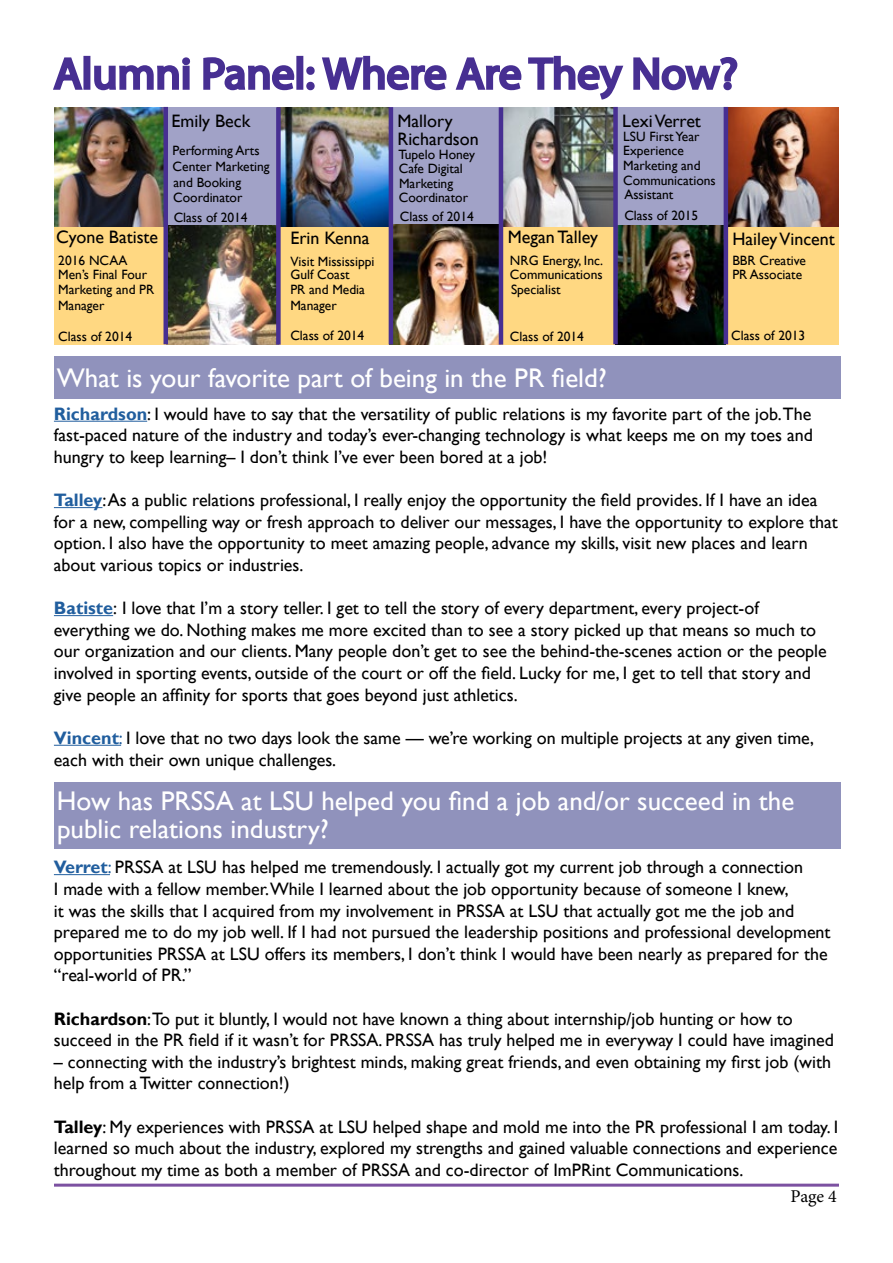
<style>
.page{position:relative;width:893px;height:1263px;background:#fff}
.page>*{position:absolute;margin:0;border:0;box-sizing:border-box;transform-origin:0 0}
.t1{font:43.5px "Myriad Pro";letter-spacing:.005em;color:#472f92;scale:1.04 1}
.t2{font:27px/28.2px "Gill Sans";color:#fff}
.t3{font:18px/21.6px "Gill Sans";color:#000}
.t4{font:18px "Minion Pro";color:#000}
.t5{font:13.5px/15.1px "Gill Sans";color:#000}
.s1{font-weight:700;color:#215e9e}
.s2{color:#215e9e}
.s3{font-weight:700}
</style>
<div class="page">
<div style="left:54px;top:107px;width:774px;height:118px;background:#a1a2c7"></div>
<div style="left:54px;top:226px;width:785px;height:119px;background:#ffd882"></div>
<hr style="left:54px;top:1183px;width:785px;height:3px;background:#7c51a1">
<svg style="left:53px;top:57px;width:30px;height:33px"></svg>
<div style="left:83px;top:56px;width:7px;height:34px;border:3px solid #472f92"></div>
<svg style="left:94px;top:57px;width:97px;height:34px"></svg>
<svg style="left:203px;top:57px;width:92px;height:34px"></svg>
<div style="left:296px;top:56px;width:7px;height:34px;border:3px solid #472f92"></div>
<svg style="left:306px;top:55px;width:318px;height:45px"></svg>
<svg style="left:633px;top:57px;width:105px;height:34px"></svg>
<img style="left:54px;top:107px;width:109px;height:120px">
<img style="left:167px;top:225px;width:109px;height:120px">
<img style="left:281px;top:107px;width:108px;height:120px">
<img style="left:389px;top:225px;width:110px;height:120px">
<img style="left:503px;top:107px;width:110px;height:120px">
<img style="left:618px;top:225px;width:106px;height:119px">
<img style="left:728px;top:107px;width:111px;height:120px">
<div style="left:163px;top:107px;width:5px;height:237px;background:#472f92"></div>
<div style="left:276px;top:107px;width:5px;height:238px;background:#472f92"></div>
<hr style="left:389px;top:107px;width:4px;height:237px;background:#472f92">
<hr style="left:499px;top:107px;width:4px;height:238px;background:#472f92">
<div style="left:613px;top:107px;width:5px;height:237px;background:#472f92"></div>
<hr style="left:724px;top:107px;width:4px;height:237px;background:#472f92">
<hr style="left:54px;top:421px;width:93px;height:1px;background:#215e9e">
<hr style="left:54px;top:507px;width:48px;height:1px;background:#215e9e">
<hr style="left:54px;top:615px;width:59px;height:1px;background:#215e9e">
<hr style="left:54px;top:745px;width:67px;height:1px;background:#215e9e">
<div style="left:54px;top:357px;width:786px;height:42px;background:#9092bc"></div>
<div style="left:54px;top:782px;width:786px;height:67px;background:#9092bc"></div>
<hr style="left:54px;top:874px;width:56px;height:1px;background:#215e9e">
<h1 class="t1" style="left:54px;top:47px;width:659px">Alumni Panel: Where Are They Now?</h1>
<p class="t3" style="left:172px;top:111px;width:80px">Emily Beck</p>
<p class="t5" style="left:173px;top:144px;width:98px">Performing Arts<br>Center Marketing</p>
<p class="t5" style="left:173px;top:190px;width:71px">Coordinator</p>
<p class="t5" style="left:174px;top:175px;width:69px">and Booking</p>
<p class="t5" style="left:174px;top:210px;width:76px">Class of 2014</p>
<p class="t3" style="left:397px;top:110px;width:57px">Mallory</p>
<p class="t3" style="left:397px;top:128px;width:83px">Richardson</p>
<p class="t5" style="left:398px;top:147px;width:78px;line-height:14.5px">Tupelo Honey<br>Cafe Digital<br>Marketing<br>Coordinator</p>
<p class="t5" style="left:400px;top:209px;width:76px">Class of 2014</p>
<p class="t3" style="left:622px;top:110px;width:80px">Lexi Verret</p>
<p class="t5" style="left:623px;top:129px;width:78px">LSU First Year</p>
<p class="t5" style="left:623px;top:143px;width:79px">Experience<br>Marketing and</p>
<p class="t5" style="left:624px;top:188px;width:51px">Assistant</p>
<p class="t5" style="left:623px;top:174px;width:94px">Communications</p>
<p class="t5" style="left:624px;top:208px;width:76px">Class of 2015</p>
<p class="t3" style="left:56px;top:227px;width:104px">Cyone Batiste</p>
<p class="t5" style="left:58px;top:254px;width:71px">2016 NCAA</p>
<p class="t5" style="left:58px;top:267px;width:98px">Men’s Final Four<br>Marketing and PR</p>
<p class="t3" style="left:290px;top:227px;width:81px">Erin Kenna</p>
<p class="t5" style="left:290px;top:254px;width:86px">Visit Mississippi</p>
<p class="t5" style="left:290px;top:267px;width:76px">Gulf Coast<br>PR and Media</p>
<p class="t3" style="left:508px;top:227px;width:92px">Megan Talley</p>
<p class="t5" style="left:510px;top:254px;width:95px">NRG Energy, Inc.</p>
<p class="t5" style="left:510px;top:267px;width:94px">Communications<br>Specialist</p>
<p class="t3" style="left:732px;top:228px;width:104px">Hailey Vincent</p>
<p class="t5" style="left:732px;top:253px;width:75px">BBR Creative</p>
<p class="t5" style="left:732px;top:267px;width:71px">PR Associate</p>
<p class="t5" style="left:58px;top:298px;width:48px">Manager</p>
<p class="t5" style="left:290px;top:298px;width:48px">Manager</p>
<p class="t5" style="left:58px;top:329px;width:76px">Class of 2014</p>
<p class="t5" style="left:290px;top:328px;width:76px">Class of 2014</p>
<p class="t5" style="left:510px;top:329px;width:76px">Class of 2014</p>
<p class="t5" style="left:731px;top:328px;width:76px">Class of 2013</p>
<h2 class="t2" style="left:57px;top:364px;width:552px">What is your favorite part of being in the PR field?</h2>
<p class="t3" style="left:54px;top:403px;width:761px;text-align:justify"><span class="s1">Richardson</span>: I would have to say that the versatility of public relations is my favorite part of the job.The fast-paced nature of the industry and today’s ever-changing technology is what keeps me on my toes and hungry to keep learning– I don’t think I’ve ever been bored at a job!</p>
<p class="t3" style="left:54px;top:490px;width:785px"><span class="s1">Talley</span>: As a public relations professional, I really enjoy the opportunity the field provides. If I have an idea for a new, compelling way or fresh approach to deliver our messages, I have the opportunity to explore that option. I also have the opportunity to meet amazing people, advance my skills, visit new places and learn about various topics or industries.</p>
<p class="t3" style="left:54px;top:598px;width:774px"><span class="s1">Batiste</span>: I love that I’m a story teller. I get to tell the story of every department, every project-of everything we do. Nothing makes me more excited than to see a story picked up that means so much to our organization and our clients. Many people don’t get to see the behind-the-scenes action or the people involved in sporting events, outside of the court or off the field. Lucky for me, I get to tell that story and give people an affinity for sports that goes beyond just athletics.</p>
<p class="t3" style="left:54px;top:727px;width:762px"><span class="s1">Vincent</span><span class="s2">:</span> I love that no two days look the same — we’re working on multiple projects at any given time, each with their own unique challenges.</p>
<h2 class="t2" style="left:57px;top:787px;width:739px">How has PRSSA at LSU helped you find a job and/or succeed in the public relations industry?</h2>
<p class="t3" style="left:54px;top:857px;width:778px"><span class="s1">Verret</span><span class="s2">:</span> PRSSA at LSU has helped me tremendously. I actually got my current job through a connection<br>I made with a fellow member.While I learned about the job opportunity because of someone I knew,<br>it was the skills that I acquired from my involvement in PRSSA at LSU that actually got me the job and prepared me to do my job well. If I had not pursued the leadership positions and professional development opportunities PRSSA at LSU offers its members, I don’t think I would have been nearly as prepared for the “real-world of PR.”</p>
<p class="t3" style="left:54px;top:1008px;width:781px"><span class="s3">Richardson</span>:To put it bluntly, I would not have known a thing about internship/job hunting or how to succeed in the PR field if it wasn’t for PRSSA. PRSSA has truly helped me in everyway I could have imagined</p>
<p class="t3" style="left:54px;top:1051px;width:779px">– connecting with the industry’s brightest minds, making great friends, and even obtaining my first job (with help from a Twitter connection!)</p>
<p class="t3" style="left:54px;top:1116px;width:786px;text-align:justify"><span class="s3">Talley</span>: My experiences with PRSSA at LSU helped shape and mold me into the PR professional I am today. I learned so much about the industry, explored my strengths and gained valuable connections and experience throughout my time as both a member of PRSSA and co-director of ImPRint Communications.</p>
<p class="t4" style="left:791px;top:1184px;width:48px">Page 4</p>
</div>
